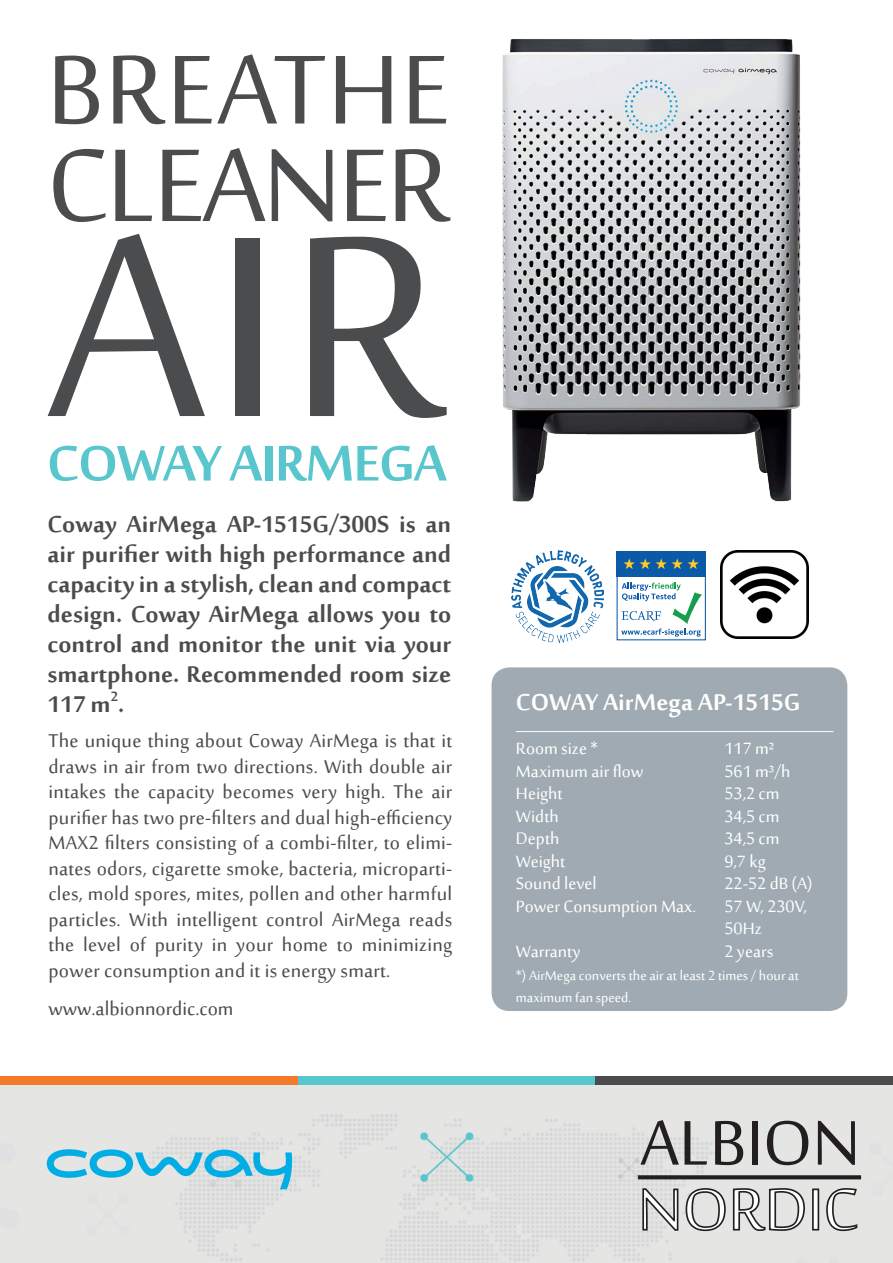
<style>
.page{position:relative;width:893px;height:1263px;background:#fff}
.page>*{position:absolute;margin:0;border:0;box-sizing:border-box;transform-origin:0 0}
.t1{font:355.5px "Sakkal Majalla";color:#4b4c4d}
.t2{font:142.5px "Sakkal Majalla";letter-spacing:-.02em;color:#4b4c4d}
.t3{font:135px "Sakkal Majalla";letter-spacing:.01em;color:#4b4c4d}
.t4{font:700 69px "Sakkal Majalla";letter-spacing:-.02em;color:#59c6cd}
.t5{font:700 31.5px/30px "Sakkal Majalla";color:#4b4c4d;text-align:justify}
.t6{font:700 31.5px "Sakkal Majalla";color:#fff}
.t7{font:25.5px/25.5px "Sakkal Majalla";letter-spacing:.01em;color:#4b4c4d;text-align:justify}
.t8{font:22.5px/22.5px "Sakkal Majalla";color:#fff}
.t9{font:18px/22.5px "Sakkal Majalla";color:#fff}
</style>
<div class="page">
<img style="left:0;top:1084px;width:893px;height:179px">
<div style="left:0;top:1076px;width:893px;height:8px;background:#59c6cd"></div>
<div style="left:0;top:1076px;width:298px;height:8px;background:#f4792a"></div>
<div style="left:595px;top:1076px;width:298px;height:8px;background:#4b4c4d"></div>
<svg style="left:640px;top:1120px;width:67px;height:44px;background:#b1b0b0"></svg>
<svg style="left:715px;top:1121px;width:28px;height:44px"></svg>
<div style="left:752px;top:1121px;width:6px;height:43px;background:#231f20"></div>
<svg style="left:767px;top:1121px;width:41px;height:44px;background:#a6a4a4"></svg>
<svg style="left:818px;top:1121px;width:37px;height:44px;background:#9e9c9c"></svg>
<svg style="left:638px;top:1175px;width:223px;height:4px"></svg>
<svg style="left:641px;top:1187px;width:38px;height:44px;background:#b8b7b7"></svg>
<svg style="left:685px;top:1187px;width:121px;height:44px;background:#bfbebe"></svg>
<div style="left:813px;top:1189px;width:5px;height:41px;background:#fff"></div>
<div style="left:812px;top:1188px;width:7px;height:42px;border:2px solid #231f20"></div>
<svg style="left:825px;top:1187px;width:33px;height:44px"></svg>
<svg style="left:47px;top:1149px;width:245px;height:40px;background:#9cd2e2"></svg>
<div style="left:492px;top:667px;width:355px;height:344px;background:#9faab2;border-radius:18px"></div>
<hr style="left:516px;top:731px;width:318px;height:1px;background:#fff">
<img style="left:502px;top:38px;width:299px;height:464px">
<div style="left:617px;top:551px;width:89px;height:89px;border:1px solid #0a5aa8"></div>
<div style="left:617px;top:551px;width:89px;height:25px;background:#0a5aa8"></div>
<svg style="left:623px;top:558px;width:76px;height:11px"></svg>
<svg style="left:621px;top:582px;width:81px;height:55px"></svg>
<img style="left:511px;top:550px;width:93px;height:92px">
<img style="left:721px;top:551px;width:88px;height:88px">
<h3 class="t3" style="left:47px;top:16px;width:405px">BREATHE</h3>
<h2 class="t2" style="left:47px;top:107px;width:405px">CLEANER</h2>
<h1 class="t1" style="left:47px;top:132px;width:401px">AIR</h1>
<h3 class="t4" style="left:47px;top:425px;width:402px">COWAY AIRMEGA</h3>
<p class="t5" style="left:47px;top:511px;width:405px">Coway AirMega AP-1515G/300S is an air purifier with high performance and capacity in a stylish, clean and compact design. Coway AirMega allows you to control and monitor the unit via your smartphone. Recommended room size 117 m<sup>2</sup>.</p>
<p class="t7" style="left:48px;top:729px;width:405px">The unique thing about Coway AirMega is that it draws in air from two directions. With double air intakes the capacity becomes very high. The air purifier has two pre-filters and dual high-efficiency MAX2 filters consisting of a combi-filter, to elimi&shy;nates odors, cigarette smoke, bacteria, microparti&shy;cles, mold spores, mites, pollen and other harmful particles. With intelligent control AirMega reads the level of purity in your home to minimizing power consumption and it is energy smart.</p>
<p class="t7" style="left:48px;top:997px;width:186px">www.albionnordic.com</p>
<p class="t6" style="left:516px;top:685px;width:286px">COWAY AirMega AP-1515G</p>
<p class="t8" style="left:516px;top:739px;width:84px">Room size *</p>
<p class="t8" style="left:724px;top:739px;width:51px">117 m²</p>
<p class="t8" style="left:516px;top:761px;width:129px">Maximum air flow</p>
<p class="t8" style="left:724px;top:761px;width:67px">561 m³/h</p>
<p class="t8" style="left:516px;top:784px;width:48px">Height</p>
<p class="t8" style="left:724px;top:784px;width:57px">53,2 cm</p>
<p class="t8" style="left:516px;top:806px;width:44px">Width</p>
<p class="t8" style="left:724px;top:806px;width:57px">34,5 cm</p>
<p class="t8" style="left:516px;top:829px;width:45px">Depth</p>
<p class="t8" style="left:724px;top:829px;width:57px">34,5 cm</p>
<p class="t8" style="left:516px;top:851px;width:51px">Weight</p>
<p class="t8" style="left:724px;top:851px;width:43px">9,7 kg</p>
<p class="t8" style="left:516px;top:874px;width:82px">Sound level</p>
<p class="t8" style="left:724px;top:874px;width:89px">22-52 dB (A)</p>
<p class="t8" style="left:516px;top:896px;width:182px">Power Consumption Max.</p>
<p class="t8" style="left:724px;top:896px;width:84px">57 W, 230V,<br>50Hz</p>
<p class="t8" style="left:516px;top:941px;width:66px">Warranty</p>
<p class="t8" style="left:724px;top:941px;width:50px">2 years</p>
<p class="t9" style="left:516px;top:965px;width:284px">*) AirMega converts the air at least 2 times / hour at maximum fan speed.</p>
</div>
